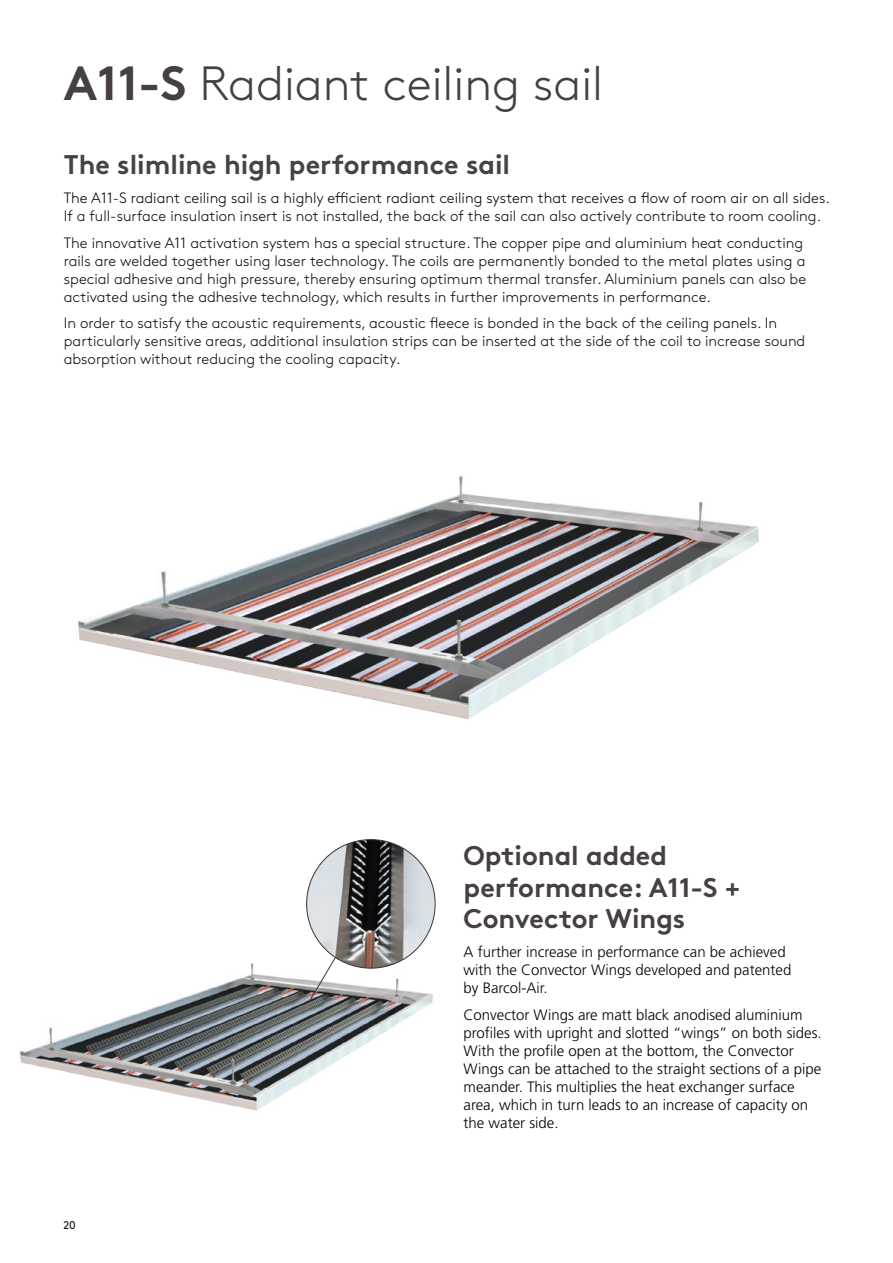
<style>
.page{position:relative;width:893px;height:1263px;background:#fff}
.page>*{position:absolute;margin:0;border:0;box-sizing:border-box;transform-origin:0 0}
.t1{font:300 48px "Swegon Brown";color:#464045}
.t2{font:700 27px/31.5px "Swegon Brown";color:#464045}
.t3{font:700 27px "Swegon Brown";color:#464347}
.t4{font:300 15px/18px "Swegon Brown";color:#0f0709}
.t5{font:300 15px/18px "Frutiger LT Pro";color:#010208}
.t6{font:300 15px/18px "Frutiger LT Pro";color:#050409}
.t7{font:11.25px "Swegon Brown";color:#1b1c20}
.s1{font-weight:700}
.s2{color:#010208}
</style>
<div class="page">
<img style="left:77px;top:476px;width:682px;height:243px">
<img style="left:19px;top:862px;width:417px;height:249px">
<img style="left:307px;top:840px;width:128px;height:128px;border-radius:64px">
<svg style="left:309px;top:956px;width:28px;height:46px"></svg>
<h1 class="t1" style="left:64px;top:48px;width:541px"><span class="s1">A11-S</span> Radiant ceiling sail</h1>
<h2 class="t3" style="left:64px;top:143px;width:448px">The slimline high performance sail</h2>
<p class="t4" style="left:64px;top:188px;width:768px"><span class="s2">The A11-S radiant ceiling sail is a highly efficient radiant ceiling system that receives a flow of room air on all</span> sides.<br>If a full-surface insulation insert is not installed, the back of the sail can also actively contribute to room cooling.</p>
<p class="t4" style="left:64px;top:232px;width:744px">The innovative A11 activation system has a special structure. The copper pipe and aluminium heat conducting rails are welded together using laser technology. The coils are permanently bonded to the metal plates using a special adhesive and high pressure, thereby ensuring optimum thermal transfer. Aluminium panels can also be activated using the adhesive technology, which results in further improvements in performance.</p>
<p class="t4" style="left:64px;top:313px;width:743px">In order to satisfy the acoustic requirements, acoustic fleece is bonded in the back of the ceiling panels. In particularly sensitive areas, additional insulation strips can be inserted at the side of the coil to increase sound absorption without reducing the cooling capacity.</p>
<p class="t7" style="left:63px;top:1216px;width:14px">20</p>
<h2 class="t2" style="left:463px;top:837px;width:278px">Optional added performance: A11-S +<br>Convector Wings</h2>
<p class="t6" style="left:463px;top:943px;width:329px">A further increase in performance can be achieved with the Convector Wings developed and patented by Barcol-Air.</p>
<p class="t5" style="left:463px;top:1005px;width:360px">Convector Wings are matt black anodised aluminium profiles with upright and slotted “wings” on both sides.<br>With the profile open at the bottom, the Convector Wings can be attached to the straight sections of a pipe meander. This multiplies the heat exchanger surface area, which in turn leads to an increase of capacity on the water side.</p>
</div>
